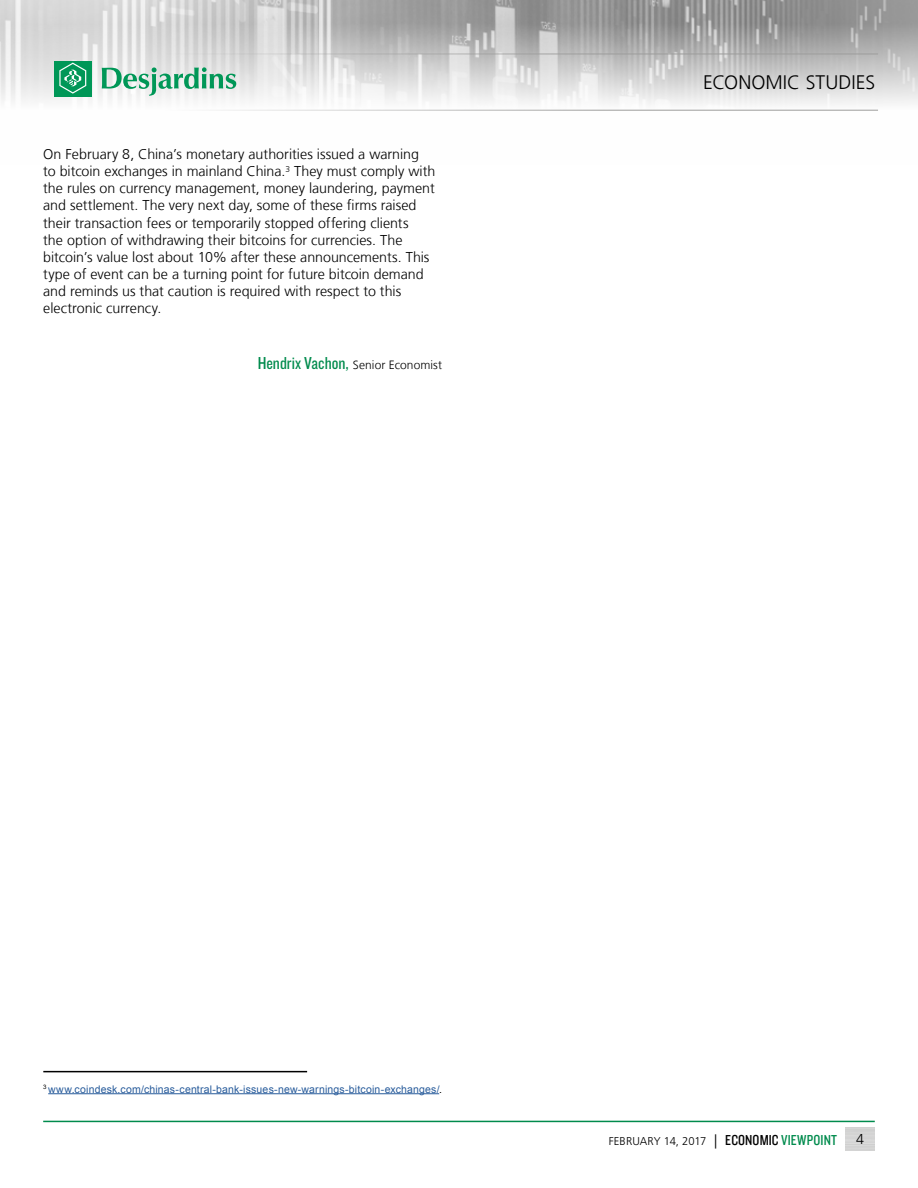
<style>
.page{position:relative;width:918px;height:1188px;background:#fff}
.page>*{position:absolute;margin:0;border:0;box-sizing:border-box;transform-origin:0 0}
.t1{font:300 19.5px "Frutiger LT";letter-spacing:.005em;color:#000}
.t2{font:300 14.25px/17.1px "Frutiger LT";color:#000}
.t3{font:300 12px "Frutiger LT";letter-spacing:.01em;color:#000}
.t4{font:300 11.25px "Frutiger LT";letter-spacing:-.005em;color:#000}
.t5{font:10.5px "Arial";letter-spacing:.015em;color:#275b9b}
.s1{font-family:"Knockout 29 Junior Ltweight";font-weight:400;font-size:18px;color:#008b4d}
.s2{color:#000}
.s3{font-size:14.25px}
.s4{font-family:"Knockout 29 Junior Ltweight";font-weight:400;font-size:15px}
.s5{font-family:"Knockout 29 Junior Ltweight";font-weight:400;font-size:15px;color:#008b4d}
</style>
<div class="page">
<img style="left:0;top:0;width:918px;height:110px">
<hr style="left:0;top:54px;width:878px;height:1px;background:#9d9d9c">
<hr style="left:0;top:110px;width:878px;height:1px;background:#9d9d9c">
<div style="left:54px;top:61px;width:38px;height:36px;background:#009757"></div>
<svg style="left:59px;top:63px;width:27px;height:31px"></svg>
<svg style="left:102px;top:67px;width:134px;height:29px"></svg>
<hr style="left:43px;top:1121px;width:832px;height:1px;background:#008b4d">
<hr style="left:43px;top:1071px;width:264px;height:1px;background:#000">
<hr style="left:48px;top:1093px;width:391px;height:1px;background:#275b9b">
<p class="t2" style="left:43px;top:146px;width:394px">On February 8, China’s monetary authorities issued a warning<br>to bitcoin exchanges in mainland China.<sup>3</sup> They must comply with the rules on currency management, money laundering, payment</p>
<p class="t2" style="left:43px;top:197px;width:375px">and settlement. The very next day, some of these firms raised</p>
<p class="t2" style="left:43px;top:214px;width:388px">their transaction fees or temporarily stopped offering clients the option of withdrawing their bitcoins for currencies. The bitcoin’s value lost about 10% after these announcements. This type of event can be a turning point for future bitcoin demand and reminds us that caution is required with respect to this electronic currency.</p>
<p class="t3" style="left:258px;top:358px;width:186px"><span class="s1">Hendrix Vachon,</span> Senior Economist</p>
<h1 class="t1" style="left:703px;top:72px;width:174px">ECONOMIC STUDIES</h1>
<p class="t5" style="left:43px;top:1082px;width:400px"><sup>3</sup> www.coindesk.com/chinas-central-bank-issues-new-warnings-bitcoin-exchanges/<span class="s2">.</span></p>
<p class="t4" style="left:609px;top:1135px;width:230px">FEBRUARY 14, 2017 <span class="s3">|</span> <span class="s4">ECONOMIC</span> <span class="s5">VIEWPOINT</span></p>
<p class="t2" style="left:856px;top:1131px;width:9px">4</p>
</div>
